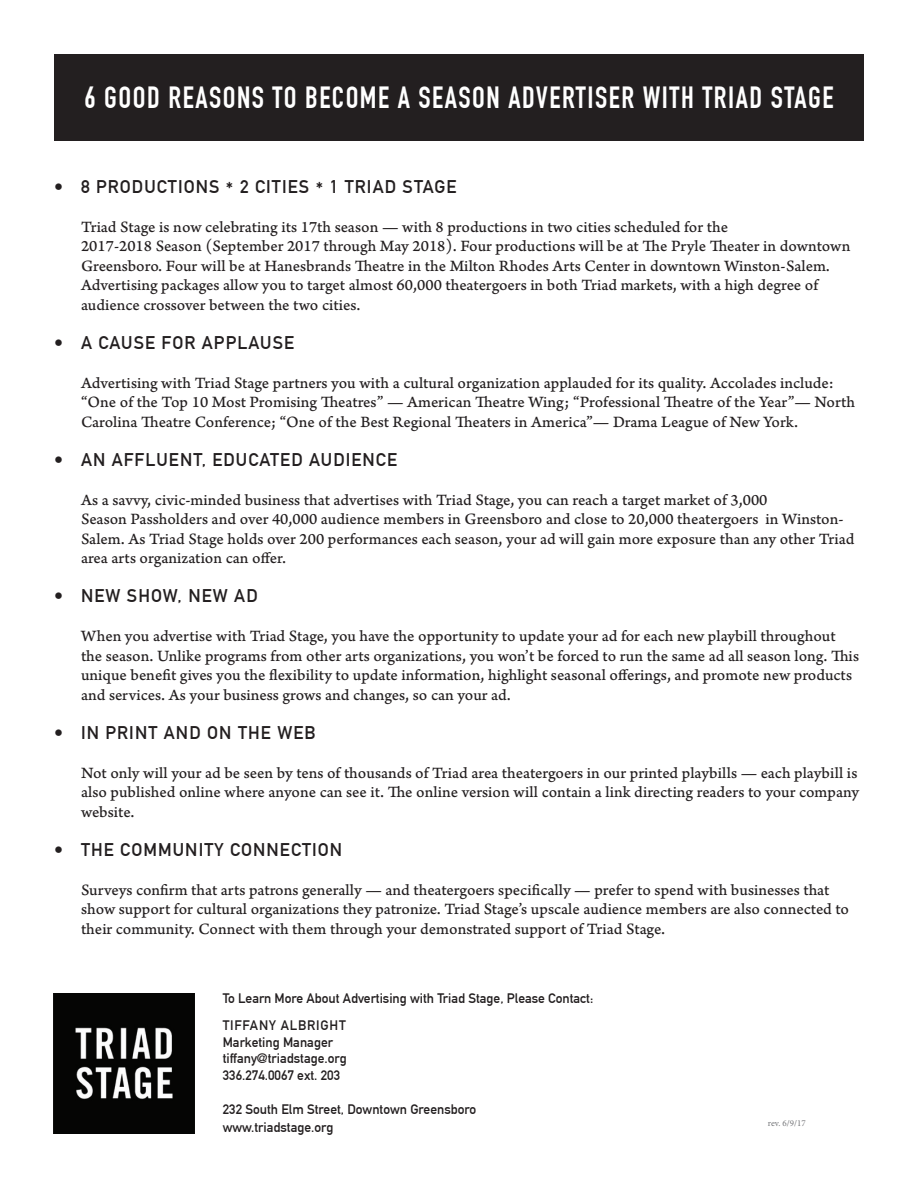
<style>
.page{position:relative;width:918px;height:1188px;background:#fff}
.page>*{position:absolute;margin:0;border:0;box-sizing:border-box;transform-origin:0 0}
.t1{font:30px "DIN Engschrift Std";letter-spacing:.05em;color:#fff}
.t2{font:18px "DIN Mittelschrift Std";letter-spacing:.06em;color:#231f20}
.t3{font:16.5px/19.5px "Arno Pro Caption";color:#231f20}
.t4{font:13.5px/16.5px "DIN Mittelschrift Std";color:#231f20}
.t5{font:9px "Minion Pro";color:#757679}
.s1{font-size:21px}
</style>
<div class="page">
<img style="left:54px;top:994px;width:140px;height:140px">
<div style="left:54px;top:54px;width:810px;height:86px;background:#231f20"></div>
<h1 class="t1" style="left:85px;top:80px;width:642px">6 GOOD REASONS TO BECOME A SEASON ADVERTISER WITH TRIAD</h1>
<h1 class="t1" style="left:771px;top:80px;width:27px">STAGE</h1>
<p class="t2" style="left:54px;top:176px;width:125px">• 8 PRODUCTION</p>
<p class="t2" style="left:209px;top:176px;width:66px">S <span class="s1">*</span> 2 CITIE</p>
<p class="t2" style="left:299px;top:176px;width:57px">S <span class="s1">*</span> 1 TRIA</p>
<p class="t2" style="left:385px;top:176px;width:41px">D STAGE</p>
<p class="t3" style="left:81px;top:218px;width:771px">Triad Stage is now celebrating its 17th season — with 8 productions in two cities scheduled for the<br>2017-2018 Season (September 2017 through May 2018). Four productions will be at The Pryle Theater in downtown Greensboro. Four will be at Hanesbrands Theatre in the Milton Rhodes Arts Center in downtown Winston-Salem.<br>Advertising packages allow you to target almost 60,000 theatergoers in both Triad markets, with a high degree of audience crossover between the two cities.</p>
<p class="t2" style="left:54px;top:332px;width:120px">• A CAUSEFOR</p>
<p class="t2" style="left:202px;top:332px;width:48px">APPLAU</p>
<p class="t2" style="left:273px;top:332px;width:21px">SE</p>
<p class="t3" style="left:81px;top:374px;width:776px">Advertising with Triad Stage partners you with a cultural organization applauded for its quality. Accolades include: “One of the Top 10 Most Promising Theatres” — American Theatre Wing; “Professional Theatre of the Year”— North<br>Carolina Theatre Conference; “One of the Best Regional Theaters in America”— Drama League of New York.</p>
<p class="t2" style="left:54px;top:449px;width:71px">•ANAFFLUENT</p>
<p class="t2" style="left:202px;top:449px;width:195px">, EDUCATED AUDIENCE</p>
<p class="t3" style="left:81px;top:491px;width:775px">As a savvy, civic-minded business that advertises with Triad Stage, you can reach a target market of 3,000<br>Season Passholders and over 40,000 audience members in Greensboro and close to 20,000 theatergoers in Winston-Salem. As Triad Stage holds over 200 performances each season, your ad will gain more exposure than any other Triad area arts organization can offer.</p>
<p class="t2" style="left:54px;top:585px;width:41px">• NEW</p>
<p class="t2" style="left:127px;top:585px;width:76px">SHOW, NEW</p>
<p class="t2" style="left:234px;top:585px;width:25px">AD</p>
<p class="t3" style="left:81px;top:627px;width:780px">When you advertise with Triad Stage, you have the opportunity to update your ad for each new playbill throughout the season. Unlike programs from other arts organizations, you won’t be forced to run the same ad all season long. This unique benefit gives you the flexibility to update information, highlight seasonal offerings, and promote new products and services. As your business grows and changes, so can your ad.</p>
<p class="t2" style="left:54px;top:722px;width:74px">• IN PRINT</p>
<p class="t2" style="left:164px;top:722px;width:127px">AND ON THEWEB</p>
<p class="t3" style="left:81px;top:764px;width:780px;text-align:justify">Not only will your ad be seen by tens of thousands of Triad area theatergoers in our printed playbills — each playbill is also published online where anyone can see it. The online version will contain a link directing readers to your company website.</p>
<p class="t2" style="left:54px;top:839px;width:90px">• THE COMMUNITY</p>
<p class="t2" style="left:230px;top:839px;width:24px">CONNE</p>
<p class="t2" style="left:291px;top:839px;width:22px">CTION</p>
<p class="t3" style="left:81px;top:881px;width:770px">Surveys confirm that arts patrons generally — and theatergoers specifically — prefer to spend with businesses that show support for cultural organizations they patronize. Triad Stage’s upscale audience members are also connected to their community. Connect with them through your demonstrated support of Triad Stage.</p>
<p class="t4" style="left:223px;top:985px;width:372px;line-height:27px">To Learn More About Advertising with Triad Stage, Please Contact:<br>TIFFANY</p>
<p class="t4" style="left:281px;top:1017px;width:9px">ALBRIG</p>
<p class="t4" style="left:223px;top:1017px;width:126px;text-indent:107px">HT<br>Marketing Manager tiffany@triadstage.org<br>336.274.0067 ext. 203</p>
<p class="t4" style="left:223px;top:1100px;width:255px;line-height:18px">232 South Elm Street, Downtown Greensboro www.triadstage.org</p>
<p class="t5" style="left:768px;top:1117px;width:39px">rev. 6/9/17</p>
</div>
